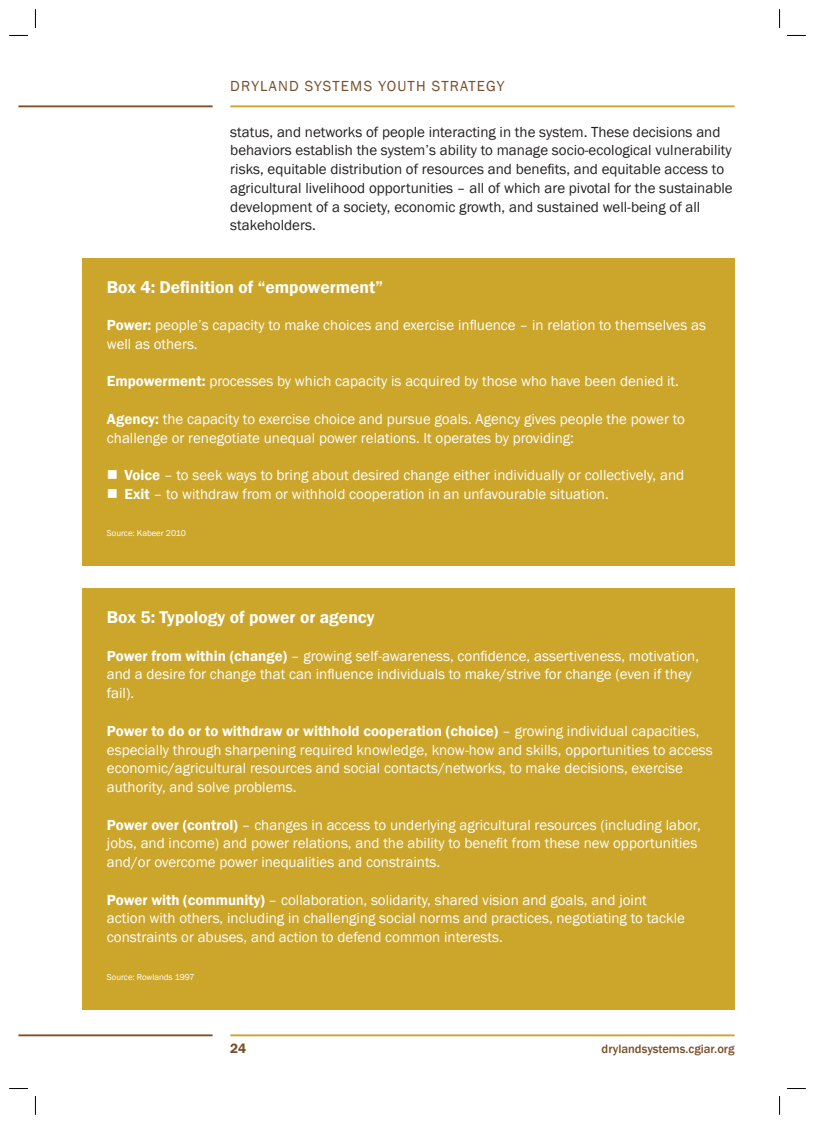
<style>
.page{position:relative;width:815px;height:1124px;background:#fff}
.page>*{position:absolute;margin:0;border:0;box-sizing:border-box;transform-origin:0 0}
.t1{font:600 17.5px "Franklin Gothic";color:#fff}
.t2{font:15px/18.8px "Franklin Gothic";color:#fff}
.t3{font:15px/18.8px "Franklin Gothic";color:#231f20}
.t4{font:15px "Franklin Gothic";letter-spacing:.08em;color:#784e28}
.t5{font:600 13.75px "Franklin Gothic";color:#784e28}
.t6{font:500 12.5px "Franklin Gothic";color:#784e28}
.t7{font:8.75px "Franklin Gothic";color:#fff}
.s1{font-weight:600}
</style>
<div class="page">
<hr style="left:18px;top:105px;width:195px;height:2px;background:#804f26">
<hr style="left:230px;top:105px;width:505px;height:2px;background:#cca52b">
<hr style="left:18px;top:1034px;width:195px;height:2px;background:#804f26">
<hr style="left:230px;top:1034px;width:505px;height:2px;background:#cca52b">
<div style="left:82px;top:258px;width:653px;height:307px;background:#cca52b"></div>
<div style="left:82px;top:588px;width:653px;height:422px;background:#cca52b"></div>
<svg style="left:9px;top:35px;width:19px;height:1px"></svg>
<svg style="left:787px;top:35px;width:19px;height:1px"></svg>
<svg style="left:9px;top:1088px;width:19px;height:1px"></svg>
<svg style="left:787px;top:1088px;width:19px;height:1px"></svg>
<svg style="left:35px;top:9px;width:1px;height:19px"></svg>
<svg style="left:35px;top:1096px;width:1px;height:18px"></svg>
<svg style="left:779px;top:9px;width:1px;height:19px"></svg>
<svg style="left:779px;top:1096px;width:1px;height:18px"></svg>
<p class="t4" style="left:230px;top:77px;width:276px">DRYLAND SYSTEMS YOUTH STRATEGY</p>
<p class="t3" style="left:230px;top:122px;width:504px">status, and networks of people interacting in the system. These decisions and behaviors establish the system’s ability to manage socio-ecological vulnerability risks, equitable distribution of resources and benefits, and equitable access to agricultural livelihood opportunities – all of which are pivotal for the sustainable development of a society, economic growth, and sustained well-being of all stakeholders.</p>
<p class="t1" style="left:107px;top:276px;width:278px">Box 4: Definition of “empowerment”</p>
<p class="t2" style="left:107px;top:316px;width:601px"><span class="s1">Power:</span> people’s capacity to make choices and exercise influence – in relation to themselves as well as others.</p>
<p class="t2" style="left:107px;top:372px;width:574px"><span class="s1">Empowerment:</span> processes by which capacity is acquired by those who have been denied it.</p>
<p class="t2" style="left:107px;top:410px;width:579px"><span class="s1">Agency:</span> the capacity to exercise choice and pursue goals. Agency gives people the power to challenge or renegotiate unequal power relations. It operates by providing:</p>
<p class="t2" style="left:107px;top:466px;width:579px">■ <span class="s1">Voice</span> – to seek ways to bring about desired change either individually or collectively, and</p>
<p class="t2" style="left:107px;top:485px;width:503px">■ <span class="s1">Exit</span> – to withdraw from or withhold cooperation in an unfavourable situation.</p>
<p class="t7" style="left:107px;top:528px;width:80px">Source: Kabeer 2010</p>
<p class="t1" style="left:107px;top:606px;width:269px">Box 5: Typology of power or agency</p>
<p class="t2" style="left:107px;top:646px;width:594px"><span class="s1">Power from within (change)</span> – growing self-awareness, confidence, assertiveness, motivation, and a desire for change that can influence individuals to make/strive for change (even if they fail).</p>
<p class="t2" style="left:107px;top:721px;width:607px"><span class="s1">Power to do or to withdraw or withhold cooperation (choice)</span> – growing individual capacities, especially through sharpening required knowledge, know-how and skills, opportunities to access economic/agricultural resources and social contacts/networks, to make decisions, exercise authority, and solve problems.</p>
<p class="t2" style="left:107px;top:815px;width:595px"><span class="s1">Power over (control)</span> – changes in access to underlying agricultural resources (including labor, jobs, and income) and power relations, and the ability to benefit from these new opportunities and/or overcome power inequalities and constraints.</p>
<p class="t2" style="left:107px;top:890px;width:580px"><span class="s1">Power with (community)</span> – collaboration, solidarity, shared vision and goals, and joint action with others, including in challenging social norms and practices, negotiating to tackle constraints or abuses, and action to defend common interests.</p>
<p class="t7" style="left:107px;top:971px;width:89px">Source: Rowlands 1997</p>
<p class="t5" style="left:230px;top:1039px;width:18px">24</p>
<p class="t6" style="left:602px;top:1041px;width:134px">drylandsystems.cgiar.org</p>
</div>
